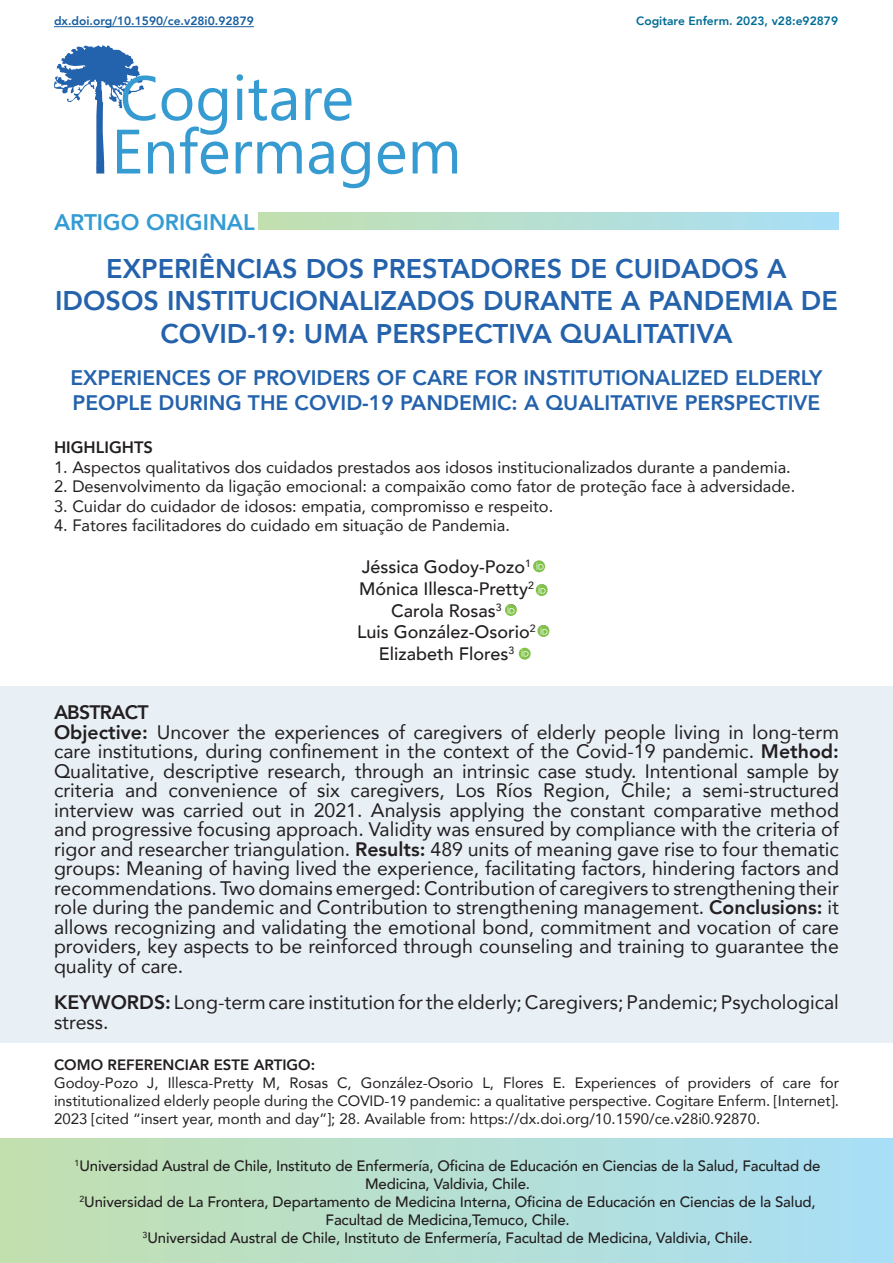
<style>
.page{position:relative;width:893px;height:1263px;background:#fff}
.page>*{position:absolute;margin:0;border:0;box-sizing:border-box;transform-origin:0 0}
.t1{font:800 27px/32.4px "Avenir";color:#2462ac;text-align:center}
.t2{font:800 22.5px "Avenir";color:#349bd3}
.t3{font:800 21px/25.2px "Avenir";color:#2462ac}
.t4{font:19.5px/19.5px "Avenir";color:#231f20;text-align:justify}
.t5{font:800 19.5px "Avenir";letter-spacing:-.04em;color:#231f20}
.t6{font:500 18px "Avenir";color:#231f20}
.List_Paragraph{font:16.5px "Avenir";color:#231f20}
.t7{font:800 16.5px "Avenir";color:#231f20}
.t8{font:500 15px/18px "Avenir";letter-spacing:-.01em;color:#231f20;text-align:center}
.t9{font:15px/18px "Avenir";color:#231f20;text-align:justify}
.t10{font:800 15px "Avenir";color:#231f20}
.t11{font:500 12px "Avenir";color:#231f20}
.t12{font:800 12px "Avenir";color:#175d9e}
.t13{font:800 12px "Avenir";color:#006c95}
.s1{font-weight:800}
</style>
<div class="page">
<svg style="left:236px;top:141px;width:66px;height:32px"></svg>
<svg style="left:309px;top:141px;width:25px;height:33px"></svg>
<svg style="left:341px;top:141px;width:29px;height:47px"></svg>
<svg style="left:378px;top:141px;width:27px;height:33px"></svg>
<svg style="left:413px;top:141px;width:44px;height:32px"></svg>
<svg style="left:54px;top:45px;width:174px;height:129px"></svg>
<svg style="left:237px;top:74px;width:6px;height:46px"></svg>
<svg style="left:249px;top:79px;width:47px;height:42px"></svg>
<svg style="left:305px;top:88px;width:46px;height:33px"></svg>
<div style="left:258px;top:213px;width:581px;height:16px;background:linear-gradient(to right,#c3dfae,#a9dff7)"></div>
<hr style="left:54px;top:26px;width:200px;height:1px;background:#175d9e">
<div style="left:0;top:1138px;width:893px;height:125px;background:linear-gradient(to right,#c3dfae,#a9dff7)"></div>
<svg style="left:533px;top:560px;width:12px;height:12px"></svg>
<svg style="left:505px;top:604px;width:12px;height:12px"></svg>
<svg style="left:537px;top:625px;width:12px;height:12px"></svg>
<svg style="left:536px;top:584px;width:12px;height:12px"></svg>
<svg style="left:519px;top:648px;width:12px;height:12px"></svg>
<div style="left:0;top:687px;width:893px;height:356px;background:#e8f0f6"></div>
<p class="t12" style="left:54px;top:10px;width:201px">dx.doi.org/10.1590/ce.v28i0.92879</p>
<p class="t13" style="left:636px;top:10px;width:203px">Cogitare Enferm. 2023, v28:e92879</p>
<p class="t2" style="left:54px;top:201px;width:202px">ARTIGO ORIGINAL</p>
<p class="t1" style="left:55px;top:250px;width:784px">EXPERIÊNCIAS DOS PRESTADORES DE CUIDADOS A<br>IDOSOS INSTITUCIONALIZADOS DURANTE A PANDEMIA DE<br>COVID-19: UMA PERSPECTIVA QUALITATIVA</p>
<p class="t3" style="left:70px;top:364px;width:754px">EXPERIENCES OF PROVIDERS OF CARE FOR INSTITUTIONALIZED ELDERLY<br>PEOPLE DURING THE COVID-19 PANDEMIC: A QUALITATIVE PERSPECTIVE</p>
<p class="t7" style="left:54px;top:433px;width:101px">HIGHLIGHTS</p>
<p class="List_Paragraph" style="left:54px;top:454px;width:738px">1. Aspectos qualitativos dos cuidados prestados aos idosos institucionalizados durante a pandemia.</p>
<p class="List_Paragraph" style="left:54px;top:473px;width:743px">2. Desenvolvimento da ligação emocional: a compaixão como fator de proteção face à adversidade.</p>
<p class="List_Paragraph" style="left:54px;top:493px;width:501px">3. Cuidar do cuidador de idosos: empatia, compromisso e respeito.</p>
<p class="List_Paragraph" style="left:54px;top:512px;width:457px">4. Fatores facilitadores do cuidado em situação de Pandemia.</p>
<p class="t6" style="left:362px;top:551px;width:171px">Jéssica Godoy-Pozo<sup>1</sup></p>
<p class="t6" style="left:359px;top:573px;width:176px">Mónica Illesca-Pretty<sup>2</sup></p>
<p class="t6" style="left:391px;top:595px;width:112px">Carola Rosas<sup>3</sup></p>
<p class="t6" style="left:357px;top:616px;width:180px">Luis González-Osorio<sup>2</sup></p>
<p class="t6" style="left:379px;top:638px;width:137px">Elizabeth Flores<sup>3</sup></p>
<p class="t5" style="left:54px;top:695px;width:96px">ABSTRACT</p>
<p class="t4" style="left:54px;top:721px;width:786px"><span class="s1">Objective:</span> Uncover the experiences of caregivers of elderly people living in long-term care institutions, during confinement in the context of the Covid-19 pandemic. <span class="s1">Method:<br></span>Qualitative, descriptive research, through an intrinsic case study. Intentional sample by criteria and convenience of six caregivers, Los Ríos Region, Chile; a semi-structured interview was carried out in 2021. Analysis applying the constant comparative method and progressive focusing approach. Validity was ensured by compliance with the criteria of rigor and researcher triangulation. <span class="s1">Results:</span> 489 units of meaning gave rise to four thematic groups: Meaning of having lived the experience, facilitating factors, hindering factors and recommendations. Two domains emerged: Contribution of caregivers to strengthening their role during the pandemic and Contribution to strengthening management. <span class="s1">Conclusions:</span> it allows recognizing and validating the emotional bond, commitment and vocation of care providers, key aspects to be reinforced through counseling and training to guarantee the quality of care.</p>
<p class="t4" style="left:54px;top:992px;width:786px"><span class="s1">KEYWORDS:</span> Long-term care institution for the elderly; Caregivers; Pandemic; Psychological stress.</p>
<p class="t10" style="left:54px;top:1051px;width:263px">COMO REFERENCIAR ESTE ARTIGO:</p>
<p class="t9" style="left:54px;top:1074px;width:786px">Godoy-Pozo J, Illesca-Pretty M, Rosas C, González-Osorio L, Flores E. Experiences of providers of care for institutionalized elderly people during the COVID-19 pandemic: a qualitative perspective. Cogitare Enferm. [Internet].<br>2023 [cited “insert year, month and day”]; 28. Available from: https://dx.doi.org/10.1590/ce.v28i0.92870.</p>
<p class="t8" style="left:75px;top:1156px;width:747px"><sup>1</sup>Universidad Austral de Chile, Instituto de Enfermería, Oficina de Educación en Ciencias de la Salud, Facultad de<br>Medicina, Valdivia, Chile.</p>
<p class="t8" style="left:79px;top:1192px;width:738px"><sup>2</sup>Universidad de La Frontera, Departamento de Medicina Interna, Oficina de Educación en Ciencias de la Salud,<br>Facultad de Medicina,Temuco, Chile.</p>
<p class="t8" style="left:143px;top:1228px;width:611px"><sup>3</sup>Universidad Austral de Chile, Instituto de Enfermería, Facultad de Medicina, Valdivia, Chile.</p>
<p class="t11" style="left:259px;top:1234px;width:376px">Godoy-Pozo J, Illesca-Pretty M, Rosas C, González-Osorio L, Flores E</p>
</div>
